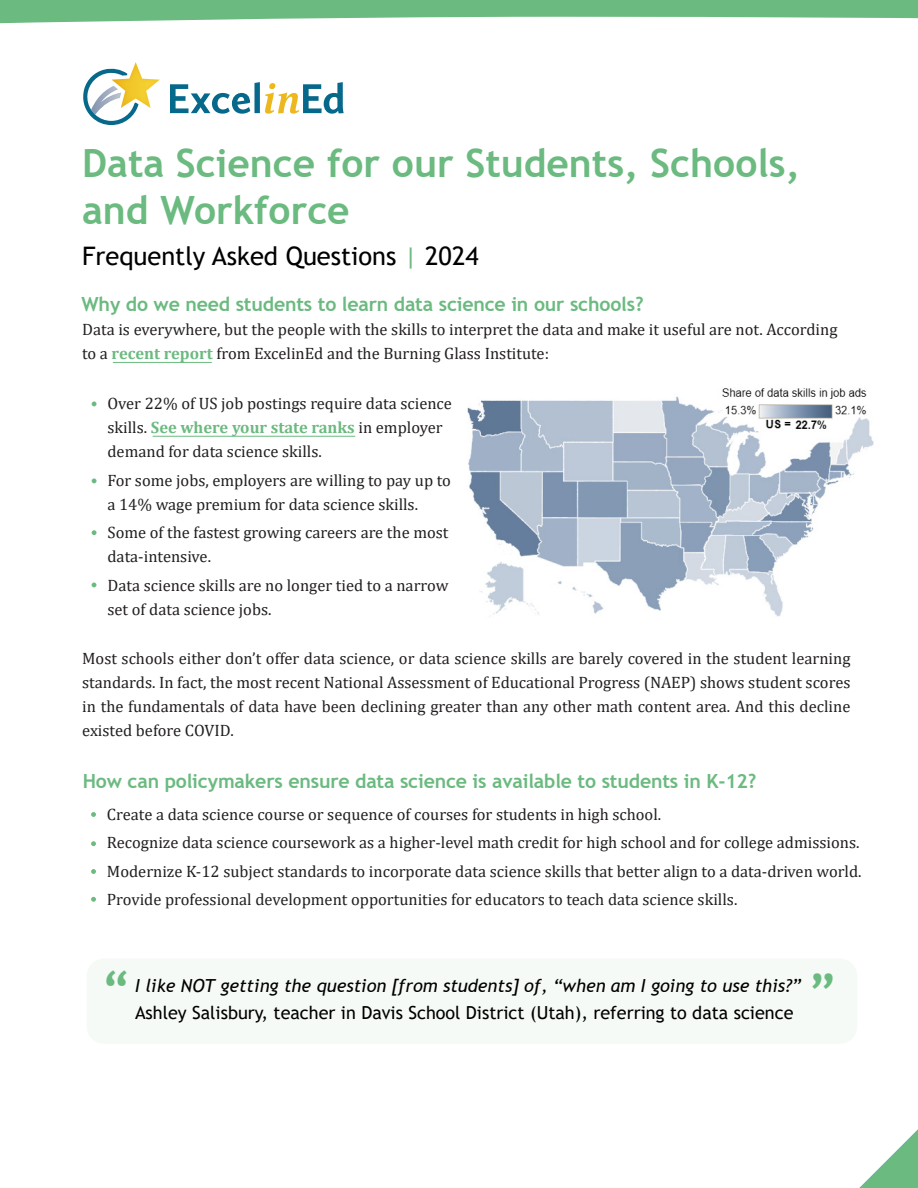
<style>
.page{position:relative;width:918px;height:1188px;background:#fff}
.page>*{position:absolute;margin:0;border:0;box-sizing:border-box;transform-origin:0 0}
.t1{font:700 49.95px "Trebuchet MS";color:#6bba80}
.t2{font:700 39px/46.8px "Trebuchet MS";color:#6bba80}
.t3{font:25.5px "Trebuchet MS";color:#000}
.t4{font:700 19.5px "Trebuchet MS";letter-spacing:-.01em;color:#6bba80}
.t5{font:18px "Trebuchet MS";color:#000}
.t6{font:italic 18px "Trebuchet MS";color:#000}
.t7{font:16.5px/24px "Cambria";color:#231f20}
.s1{color:#6bba80}
.s2{font-weight:700;color:#6bba80}
</style>
<div class="page">
<svg style="left:83px;top:62px;width:77px;height:63px"></svg>
<svg style="left:170px;top:82px;width:174px;height:32px"></svg>
<svg style="left:860px;top:1130px;width:58px;height:58px"></svg>
<svg style="left:0;top:0;width:918px;height:23px"></svg>
<hr style="left:153px;top:436px;width:202px;height:1px;background:#6bba80">
<hr style="left:113px;top:362px;width:99px;height:1px;background:#6bba80">
<svg style="left:92px;top:583px;width:4px;height:4px"></svg>
<svg style="left:92px;top:530px;width:5px;height:5px"></svg>
<svg style="left:92px;top:478px;width:5px;height:5px"></svg>
<svg style="left:92px;top:401px;width:5px;height:5px"></svg>
<svg style="left:91px;top:897px;width:5px;height:5px"></svg>
<svg style="left:91px;top:869px;width:5px;height:5px"></svg>
<svg style="left:91px;top:841px;width:5px;height:5px"></svg>
<svg style="left:91px;top:812px;width:5px;height:5px"></svg>
<img style="left:467px;top:388px;width:407px;height:229px">
<div style="left:86px;top:958px;width:771px;height:86px;background:#f6faf7;border-radius:18px"></div>
<h2 class="t2" style="left:82px;top:140px;width:719px">Data Science for our Students, Schools, and Workforce</h2>
<h3 class="t3" style="left:82px;top:239px;width:398px">Frequently Asked Questions <span class="s1">|</span> 2024</h3>
<p class="t4" style="left:82px;top:292px;width:564px">Why do we need students to learn data science in our schools?</p>
<p class="t7" style="left:82px;top:317px;width:757px">Data is everywhere, but the people with the skills to interpret the data and make it useful are not. According to a <span class="s2">recent report</span> from ExcelinEd and the Burning Glass Institute:</p>
<p class="t7" style="left:107px;top:391px;width:346px">Over 22% of US job postings require data science skills. <span class="s2">See where your state ranks</span> in employer demand for data science skills.</p>
<p class="t7" style="left:107px;top:468px;width:345px">For some jobs, employers are willing to pay up to a 14% wage premium for data science skills.</p>
<p class="t7" style="left:107px;top:520px;width:343px">Some of the fastest growing careers are the most data-intensive.</p>
<p class="t7" style="left:107px;top:573px;width:343px">Data science skills are no longer tied to a narrow set of data science jobs.</p>
<p class="t7" style="left:82px;top:646px;width:770px;text-align:justify">Most schools either don’t offer data science, or data science skills are barely covered in the student learning standards. In fact, the most recent National Assessment of Educational Progress (NAEP) shows student scores in the fundamentals of data have been declining greater than any other math content area. And this decline existed before COVID.</p>
<p class="t4" style="left:83px;top:768px;width:675px">How can policymakers ensure data science is available to students in K-12?</p>
<p class="t7" style="left:107px;top:800px;width:756px;line-height:28.5px">Create a data science course or sequence of courses for students in high school.<br>Recognize data science coursework as a higher-level math credit for high school and for college admissions.<br>Modernize K-12 subject standards to incorporate data science skills that better align to a data-driven world.<br>Provide professional development opportunities for educators to teach data science skills.</p>
<h1 class="t1" style="left:102px;top:958px;width:31px">“</h1>
<p class="t6" style="left:135px;top:975px;width:668px">I like NOT getting the question [from students] of, “when am I going to use this?”</p>
<p class="t5" style="left:135px;top:1001px;width:660px">Ashley Salisbury, teacher in Davis School District (Utah), referring to data science</p>
<h1 class="t1" style="left:808px;top:961px;width:31px">”</h1>
</div>
